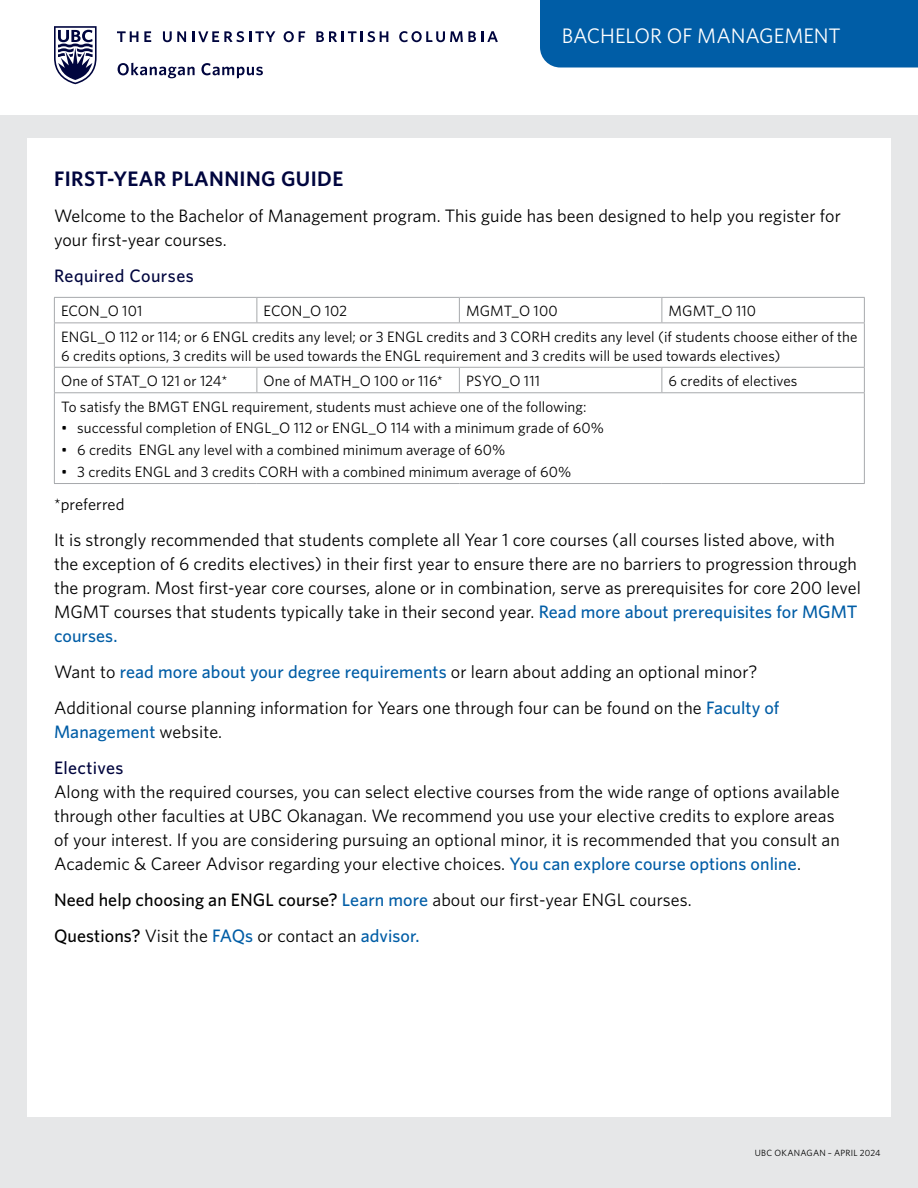
<style>
.page{position:relative;width:918px;height:1188px;background:#fff}
.page>*{position:absolute;margin:0;border:0;box-sizing:border-box;transform-origin:0 0}
.t1{font:600 21px "Whitney";letter-spacing:.02em;color:#00053e}
.t2{font:21px "Whitney";letter-spacing:-.005em;color:#fff}
.t3{font:18px/24px "Whitney";letter-spacing:.005em;color:#000}
.t4{font:500 18px/36px "Whitney";letter-spacing:.01em;color:#005da6}
.t5{font:500 18px "Whitney";letter-spacing:.02em;color:#00053e}
.t6{font:16.5px "Whitney";letter-spacing:.005em;color:#000}
.t7{font:15px/25.5px "Whitney";letter-spacing:.005em;color:#000}
.t8{font:9px "Whitney";letter-spacing:.025em;color:#000}
.s1{font-weight:500;color:#005da6}
.s2{font-weight:400;color:#000}
.s3{color:#00053e}
.s4{font-weight:500}
</style>
<div class="page">
<div style="left:0;top:115px;width:918px;height:1073px;background:#e6e7e8"></div>
<div style="left:27px;top:138px;width:864px;height:979px;background:#fff"></div>
<svg style="left:54px;top:26px;width:43px;height:58px"></svg>
<svg style="left:117px;top:31px;width:21px;height:11px"></svg>
<svg style="left:144px;top:31px;width:7px;height:11px"></svg>
<svg style="left:163px;top:31px;width:23px;height:11px"></svg>
<svg style="left:192px;top:31px;width:83px;height:11px"></svg>
<svg style="left:284px;top:31px;width:21px;height:11px"></svg>
<svg style="left:316px;top:31px;width:72px;height:11px"></svg>
<svg style="left:399px;top:31px;width:99px;height:11px"></svg>
<svg style="left:118px;top:63px;width:77px;height:15px"></svg>
<svg style="left:201px;top:63px;width:62px;height:15px"></svg>
<div style="left:540px;top:0;width:378px;height:68px;background:#005da6"></div>
<hr style="left:54px;top:297px;width:203px;height:1px;background:#a7a9ac">
<svg style="left:54px;top:298px;width:1px;height:24px"></svg>
<hr style="left:257px;top:297px;width:202px;height:1px;background:#a7a9ac">
<svg style="left:256px;top:298px;width:1px;height:24px"></svg>
<hr style="left:459px;top:297px;width:203px;height:1px;background:#a7a9ac">
<svg style="left:459px;top:298px;width:1px;height:24px"></svg>
<hr style="left:662px;top:297px;width:203px;height:1px;background:#a7a9ac">
<svg style="left:662px;top:298px;width:1px;height:24px"></svg>
<svg style="left:864px;top:298px;width:1px;height:24px"></svg>
<hr style="left:54px;top:322px;width:203px;height:1px;background:#a7a9ac">
<hr style="left:54px;top:323px;width:1px;height:44px;background:#a7a9ac">
<hr style="left:257px;top:322px;width:202px;height:1px;background:#a7a9ac">
<hr style="left:459px;top:322px;width:203px;height:1px;background:#a7a9ac">
<hr style="left:662px;top:322px;width:203px;height:1px;background:#a7a9ac">
<hr style="left:864px;top:323px;width:1px;height:44px;background:#a7a9ac">
<hr style="left:54px;top:367px;width:203px;height:1px;background:#a7a9ac">
<svg style="left:54px;top:368px;width:1px;height:24px"></svg>
<hr style="left:257px;top:367px;width:202px;height:1px;background:#a7a9ac">
<svg style="left:256px;top:368px;width:1px;height:24px"></svg>
<hr style="left:459px;top:367px;width:203px;height:1px;background:#a7a9ac">
<svg style="left:459px;top:368px;width:1px;height:24px"></svg>
<hr style="left:662px;top:367px;width:203px;height:1px;background:#a7a9ac">
<svg style="left:662px;top:368px;width:1px;height:24px"></svg>
<svg style="left:864px;top:368px;width:1px;height:24px"></svg>
<hr style="left:54px;top:392px;width:203px;height:1px;background:#a7a9ac">
<hr style="left:54px;top:393px;width:1px;height:90px;background:#a7a9ac">
<hr style="left:257px;top:392px;width:202px;height:1px;background:#a7a9ac">
<hr style="left:459px;top:392px;width:203px;height:1px;background:#a7a9ac">
<hr style="left:662px;top:392px;width:203px;height:1px;background:#a7a9ac">
<hr style="left:864px;top:393px;width:1px;height:90px;background:#a7a9ac">
<hr style="left:54px;top:483px;width:203px;height:1px;background:#a7a9ac">
<hr style="left:257px;top:483px;width:202px;height:1px;background:#a7a9ac">
<hr style="left:459px;top:483px;width:203px;height:1px;background:#a7a9ac">
<hr style="left:662px;top:483px;width:203px;height:1px;background:#a7a9ac">
<p class="t2" style="left:562px;top:22px;width:280px">BACHELOR OF MANAGEMENT</p>
<p class="t1" style="left:54px;top:165px;width:291px">FIRST-YEAR PLANNING GUIDE</p>
<p class="t3" style="left:54px;top:203px;width:788px">Welcome to the Bachelor of Management program. This guide has been designed to help you register for your first-year courses.</p>
<p class="t5" style="left:54px;top:264px;width:141px">Required Courses</p>
<p class="t7" style="left:61px;top:298px;width:798px;text-indent:608px">MGMT_O 110<br>ENGL_O 112 or 114; or 6 ENGL credits any level; or 3 ENGL credits and 3 CORH credits any level (if students choose either of the</p>
<p class="t7" style="left:61px;top:342px;width:721px">6 credits options, 3 credits will be used towards the ENGL requirement and 3 credits will be used towards electives)<br>One of STAT_O 121 or 124*</p>
<p class="t7" style="left:61px;top:298px;width:83px">ECON_O 101</p>
<p class="t7" style="left:264px;top:298px;width:85px">ECON_O 102</p>
<p class="t7" style="left:466px;top:298px;width:93px">MGMT_O 100</p>
<p class="t7" style="left:264px;top:368px;width:181px">One of MATH_O 100 or 116*</p>
<p class="t7" style="left:466px;top:368px;width:75px">PSYO_O 111</p>
<p class="t7" style="left:669px;top:368px;width:130px">6 credits of electives</p>
<p class="t7" style="left:61px;top:393px;width:527px">To satisfy the BMGT ENGL requirement, students must achieve one of the following:</p>
<p class="t7" style="left:61px;top:415px;width:544px">• successful completion of ENGL_O 112 or ENGL_O 114 with a minimum grade of 60%</p>
<p class="t7" style="left:61px;top:437px;width:446px">• 6 credits ENGL any level with a combined minimum average of 60%</p>
<p class="t7" style="left:61px;top:458px;width:512px">• 3 credits ENGL and 3 credits CORH with a combined minimum average of 60%</p>
<p class="t6" style="left:54px;top:493px;width:72px">*preferred</p>
<p class="t3" style="left:54px;top:527px;width:808px">It is strongly recommended that students complete all Year 1 core courses (all courses listed above, with the exception of 6 credits electives) in their first year to ensure there are no barriers to progression through the program. Most first-year core courses, alone or in combination, serve as prerequisites for core 200 level MGMT courses that students typically take in their second year. <span class="s1">Read more about prerequisites for MGMT courses.</span></p>
<p class="t3" style="left:54px;top:653px;width:727px;line-height:36px">Want to <span class="s1">read more about your degree requirements</span> or learn about adding an optional minor?<br>Additional course planning information for Years one through four can be found on the <span class="s1">Faculty of</span></p>
<p class="t4" style="left:54px;top:713px;width:170px">Management <span class="s2">website.<br></span><span class="s3">Electives</span></p>
<p class="t3" style="left:54px;top:779px;width:787px">Along with the required courses, you can select elective courses from the wide range of options available through other faculties at UBC Okanagan. We recommend you use your elective credits to explore areas of your interest. If you are considering pursuing an optional minor, it is recommended that you consult an Academic &amp; Career Advisor regarding your elective choices. <span class="s1">You can explore course options online</span>.</p>
<p class="t3" style="left:54px;top:881px;width:639px;line-height:36px"><span class="s4">Need help choosing an ENGL course?</span> <span class="s1">Learn more</span> about our first-year ENGL courses.<br><span class="s4">Questions?</span> Visit the <span class="s1">FAQs</span> or contact an <span class="s1">advisor.</span></p>
<p class="t8" style="left:755px;top:1146px;width:127px">UBC OKANAGAN – APRIL 2024</p>
</div>
